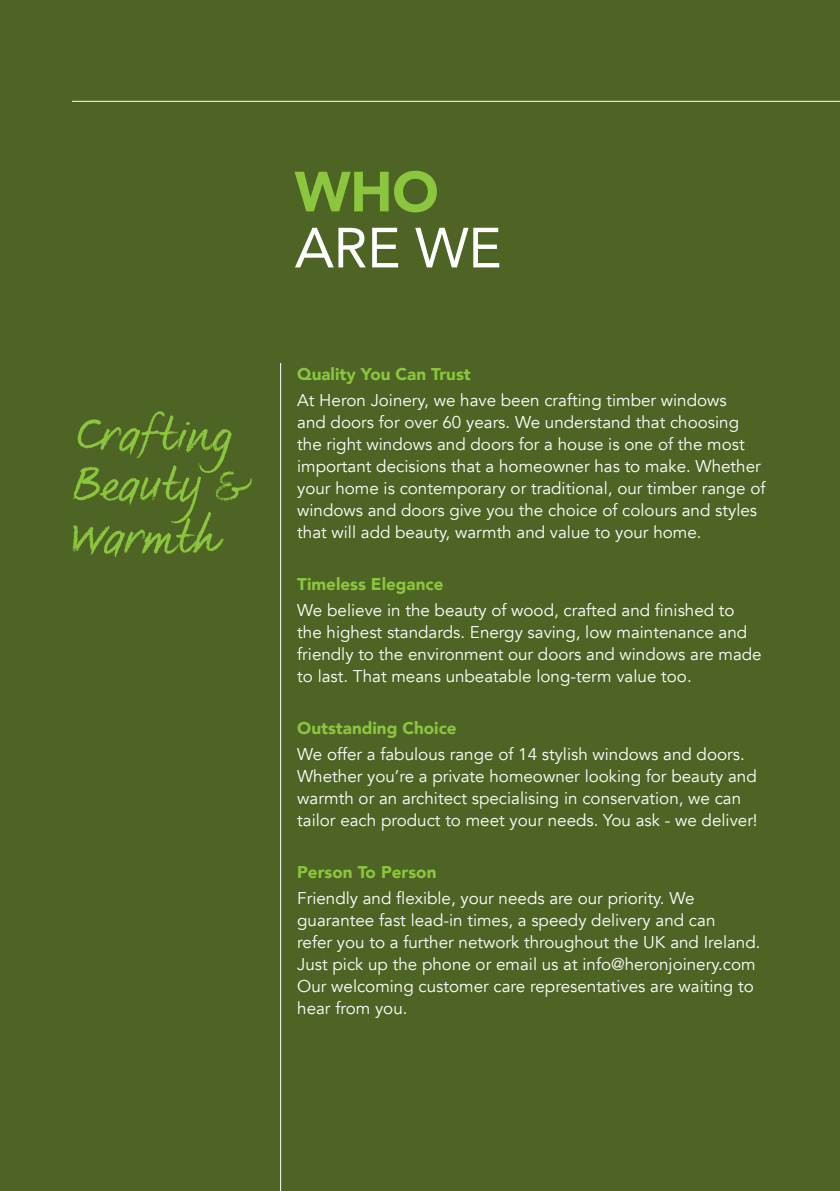
<style>
.page{position:relative;width:840px;height:1191px;background:#fff}
.page>*{position:absolute;margin:0;border:0;box-sizing:border-box;transform-origin:0 0}
.t1{font:56px "Avenir";color:#fff}
.t2{font:900 56px "Avenir";color:#8bc63e}
.Descriptor_Header{font:17px/22px "Avenir";color:#fff}
.Descriptor_Header-2{font:900 17px "Avenir";color:#8bc63e}
</style>
<div class="page">
<div style="left:0;top:0;width:839px;height:1191px;background:#4d6425"></div>
<hr style="left:280px;top:363px;width:1px;height:828px;background:#fff">
<svg style="left:72px;top:411px;width:180px;height:146px"></svg>
<hr style="left:72px;top:101px;width:767px;height:1px;background:#fff">
<p class="t2" style="left:294px;top:144px;width:145px">WHO</p>
<p class="t1" style="left:294px;top:203px;width:208px">ARE WE</p>
<p class="Descriptor_Header-2" style="left:297px;top:359px;width:175px">Quality You Can Trust</p>
<p class="Descriptor_Header" style="left:297px;top:389px;width:469px">At Heron Joinery, we have been crafting timber windows<br>and doors for over 60 years. We understand that choosing the right windows and doors for a house is one of the most important decisions that a homeowner has to make. Whether your home is contemporary or traditional, our timber range of windows and doors give you the choice of colours and styles that will add beauty, warmth and value to your home.</p>
<p class="Descriptor_Header-2" style="left:297px;top:569px;width:148px">Timeless Elegance</p>
<p class="Descriptor_Header" style="left:297px;top:599px;width:466px">We believe in the beauty of wood, crafted and finished to the highest standards. Energy saving, low maintenance and friendly to the environment our doors and windows are made to last. That means unbeatable long-term value too.</p>
<p class="Descriptor_Header-2" style="left:297px;top:713px;width:161px">Outstanding Choice</p>
<p class="Descriptor_Header" style="left:297px;top:743px;width:461px">We offer a fabulous range of 14 stylish windows and doors.<br>Whether you’re a private homeowner looking for beauty and warmth or an architect specialising in conservation, we can tailor each product to meet your needs. You ask - we deliver!</p>
<p class="Descriptor_Header-2" style="left:297px;top:857px;width:141px">Person To Person</p>
<p class="Descriptor_Header" style="left:297px;top:887px;width:464px">Friendly and flexible, your needs are our priority. We guarantee fast lead-in times, a speedy delivery and can<br>refer you to a further network throughout the UK and Ireland.<br>Just pick up the phone or email us at info@heronjoinery.com Our welcoming customer care representatives are waiting to hear from you.</p>
</div>
